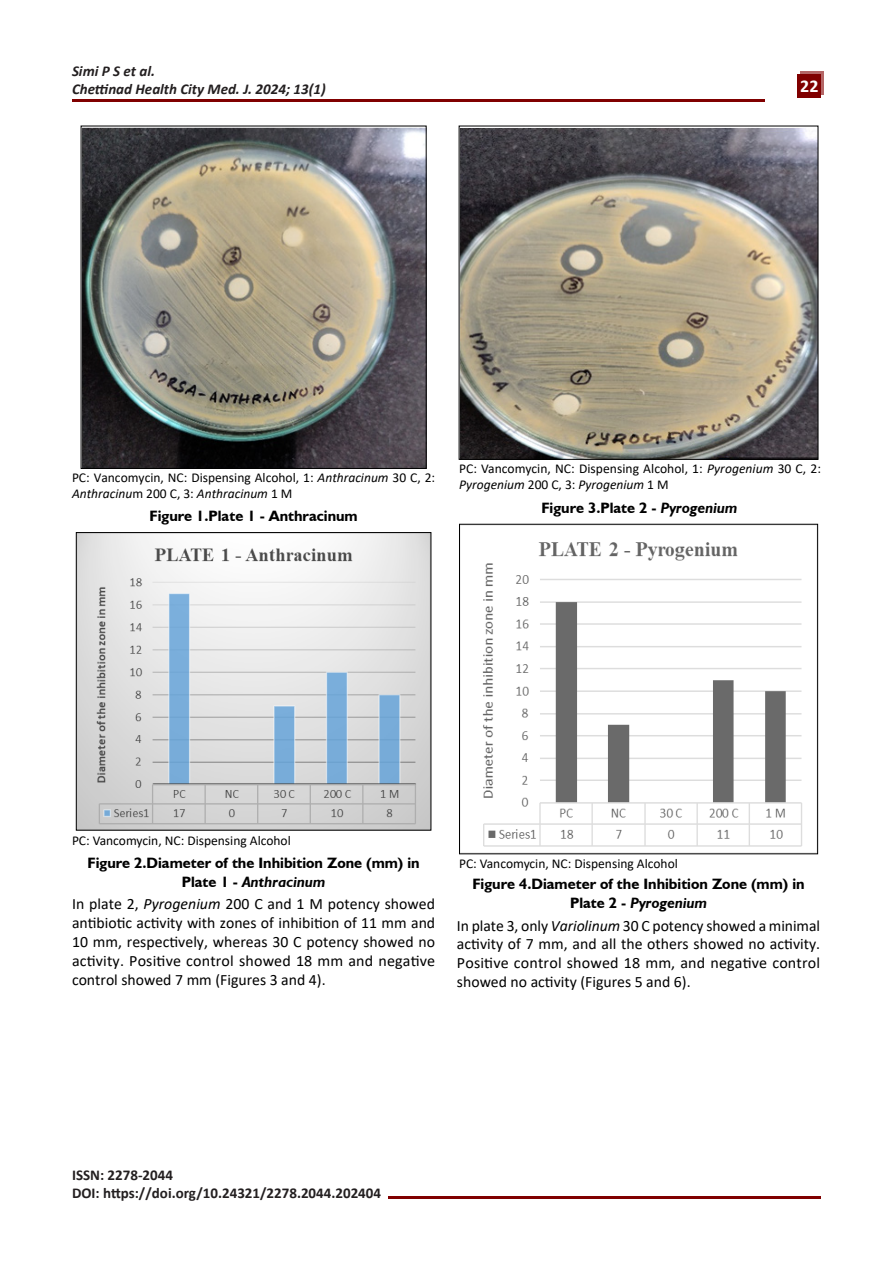
<style>
.page{position:relative;width:893px;height:1263px;background:#fff}
.page>*{position:absolute;margin:0;border:0;box-sizing:border-box;transform-origin:0 0}
.t1{font:700 18px "Calibri";color:#fff}
.t2{font:15.75px/18.9px "Calibri";letter-spacing:.01em;color:#000;text-align:justify}
.Body_Text{font:700 15px/18.9px "Humanist 521 BT";color:#000;text-align:center}
.t3{font:700 15px/18px "Calibri";color:#231f20}
.t4{font:italic 700 15px/18px "Calibri";color:#231f20}
.t5{font:13.5px/16.5px "Calibri";color:#000}
.s1{font-style:italic}
</style>
<div class="page">
<div style="left:801px;top:71px;width:23px;height:23px;background:#b46666"></div>
<div style="left:798px;top:74px;width:23px;height:23px;background:#800000"></div>
<hr style="left:72px;top:100px;width:693px;height:2px;background:#800000">
<hr style="left:388px;top:1196px;width:433px;height:2px;background:#800000">
<img style="left:78px;top:534px;width:351px;height:294px">
<div style="left:76px;top:532px;width:355px;height:298px;border:1px solid #000"></div>
<img style="left:482px;top:542px;width:320px;height:305px">
<div style="left:459px;top:524px;width:359px;height:330px;border:1px solid #000"></div>
<img style="left:83px;top:128px;width:342px;height:339px">
<div style="left:81px;top:126px;width:346px;height:343px;border:1px solid #000"></div>
<img style="left:461px;top:128px;width:355px;height:330px">
<div style="left:459px;top:126px;width:359px;height:334px;border:1px solid #000"></div>
<p class="t4" style="left:72px;top:61px;width:255px">Simi P S et al.<br>Chettinad Health City Med. J. 2024; 13(1)</p>
<p class="t1" style="left:800px;top:74px;width:20px">22</p>
<p class="t5" style="left:72px;top:469px;width:365px">PC: Vancomycin, NC: Dispensing Alcohol, 1: <span class="s1">Anthracinum</span> 30 C, 2:<br><span class="s1">Anthracinu</span>m 200 C, 3: <span class="s1">Anthracinum</span> 1 M</p>
<p class="t5" style="left:459px;top:460px;width:363px">PC: Vancomycin, NC: Dispensing Alcohol, 1: <span class="s1">Pyrogenium</span> 30 C, 2:<br><span class="s1">Pyrogenium</span> 200 C, 3: <span class="s1">Pyrogenium</span> 1 M</p>
<p class="Body_Text" style="left:150px;top:506px;width:210px">Figure 1.Plate 1 - Anthracinum</p>
<p class="Body_Text" style="left:541px;top:498px;width:197px">Figure 3.Plate 2 - <span class="s1">Pyrogenium</span></p>
<p class="t5" style="left:72px;top:832px;width:220px">PC: Vancomycin, NC: Dispensing Alcohol</p>
<p class="Body_Text" style="left:88px;top:853px;width:334px">Figure 2.Diameter of the Inhibition Zone (mm) in<br>Plate 1 - <span class="s1">Anthracinum</span></p>
<p class="t2" style="left:72px;top:894px;width:365px">In plate 2, <span class="s1">Pyrogenium</span> 200 C and 1 M potency showed antibiotic activity with zones of inhibition of 11 mm and 10 mm, respectively, whereas 30 C potency showed no activity. Positive control showed 18 mm and negative control showed 7 mm (Figures 3 and 4).</p>
<p class="t5" style="left:459px;top:854px;width:220px">PC: Vancomycin, NC: Dispensing Alcohol</p>
<p class="Body_Text" style="left:472px;top:874px;width:334px">Figure 4.Diameter of the Inhibition Zone (mm) in<br>Plate 2 - <span class="s1">Pyrogenium</span></p>
<p class="t2" style="left:457px;top:915px;width:365px">In plate 3, only <span class="s1">Variolinum</span> 30 C potency showed a minimal activity of 7 mm, and all the others showed no activity.<br>Positive control showed 18 mm, and negative control showed no activity (Figures 5 and 6).</p>
<p class="t3" style="left:72px;top:1165px;width:311px">ISSN: 2278-2044<br>DOI: https://doi.org/10.24321/2278.2044.202404</p>
</div>
